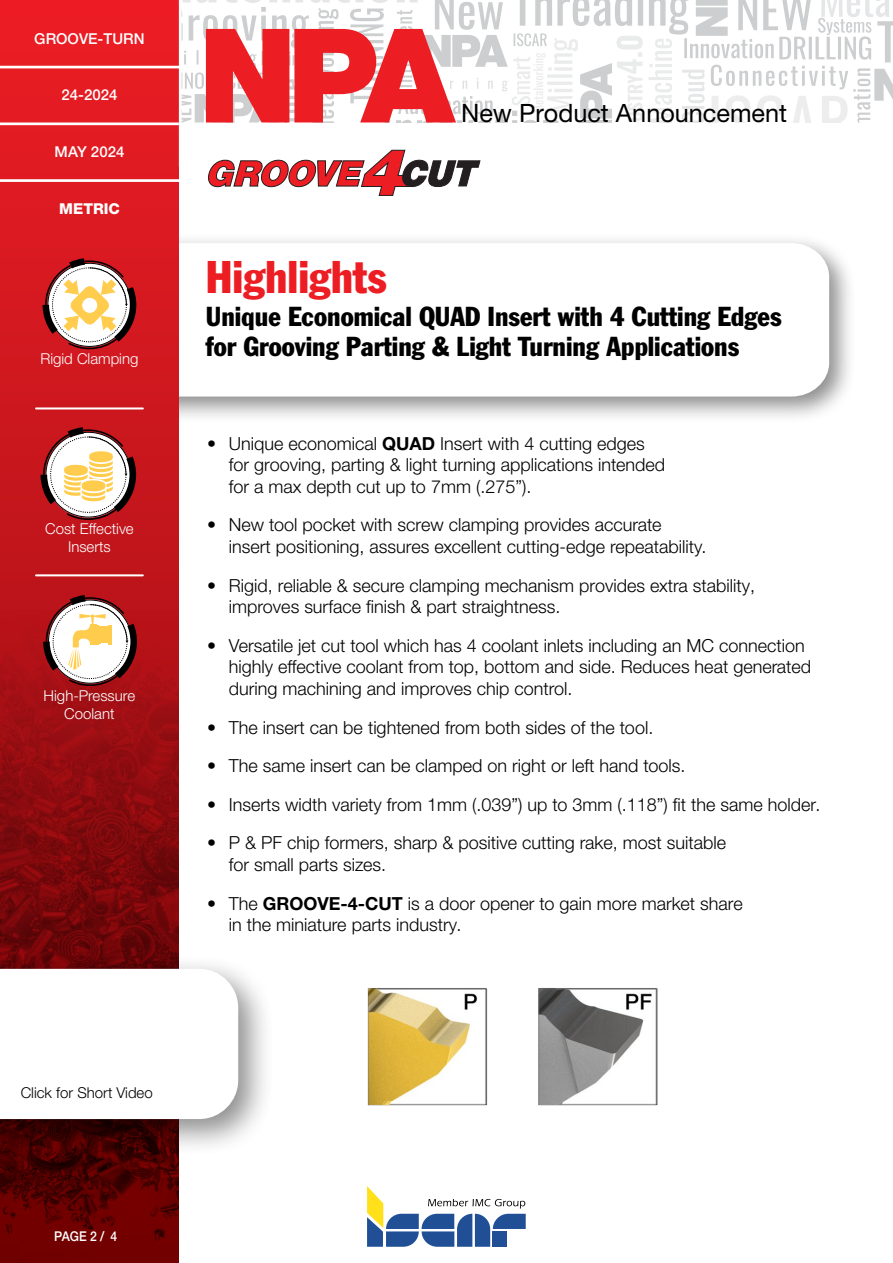
<style>
.page{position:relative;width:893px;height:1263px;background:#fff}
.page>*{position:absolute;margin:0;border:0;box-sizing:border-box;transform-origin:0 0}
.t1{font:condensed 45px "Franklin Gothic Std";color:#ed1d24}
.t2{font:condensed 27px/30px "Franklin Gothic Std";color:#000}
.t3{font:25.2px "Helvetica Neue LTW1 G";color:#000}
.t4{font:300 18px/21.6px "Helvetica Neue LTW1 G";color:#000}
.t5{font:300 15px/18px "Helvetica Neue LTW1 G";color:#fff;text-align:center}
.t6{font:500 15px "Helvetica Neue LTW1 G";color:#fff}
.t7{font:300 15px "Helvetica Neue LTW1 G";color:#000}
.t8{font:800 15px "Helvetica Neue LTW1 G";color:#fff}
.t9{font:500 13.5px "Helvetica Neue LTW1 G";color:#fff;scale:.9 1}
.s1{font-weight:700}
</style>
<div class="page">
<div style="left:0;top:233px;width:856px;height:191px;background:#000;opacity:.45"></div>
<svg style="left:179px;top:243px;width:650px;height:153px"></svg>
<img style="left:367px;top:988px;width:291px;height:118px">
<svg style="left:0;top:0;width:179px;height:606px;background:#d61920"></svg>
<img style="left:0;top:606px;width:179px;height:657px">
<svg style="left:367px;top:1186px;width:159px;height:61px"></svg>
<svg style="left:182px;top:0;width:711px;height:122px"></svg>
<hr style="left:0;top:66px;width:179px;height:2px;background:#fff">
<hr style="left:0;top:122px;width:179px;height:3px;background:#fff">
<hr style="left:0;top:179px;width:179px;height:3px;background:#fff">
<svg style="left:208px;top:150px;width:272px;height:46px"></svg>
<hr style="left:36px;top:574px;width:107px;height:2px;background:#fff">
<hr style="left:36px;top:407px;width:107px;height:2px;background:#fff">
<svg style="left:42px;top:594px;width:96px;height:93px"></svg>
<svg style="left:41px;top:427px;width:95px;height:93px"></svg>
<svg style="left:42px;top:257px;width:95px;height:93px"></svg>
<div style="left:0;top:954px;width:276px;height:202px;background:#000;opacity:.45"></div>
<svg style="left:0;top:969px;width:238px;height:150px"></svg>
<p class="t6" style="left:34px;top:29px;width:112px">GROOVE-TURN</p>
<p class="t6" style="left:62px;top:86px;width:57px">24-2024</p>
<p class="t6" style="left:55px;top:143px;width:71px">MAY 2024</p>
<p class="t8" style="left:59px;top:200px;width:62px">METRIC</p>
<p class="t5" style="left:40px;top:350px;width:100px">Rigid Clamping</p>
<p class="t5" style="left:45px;top:520px;width:90px">Cost Effective<br>Inserts</p>
<p class="t5" style="left:44px;top:686px;width:93px">High-Pressure<br>Coolant</p>
<h1 class="t1" style="left:206px;top:250px;width:182px">Highlights</h1>
<h3 class="t3" style="left:461px;top:98px;width:327px">New Product Announcement</h3>
<h2 class="t2" style="left:206px;top:301px;width:577px">Unique Economical QUAD Insert with 4 Cutting Edges for Grooving Parting &amp; Light Turning Applications</h2>
<p class="t4" style="left:229px;top:432px;width:438px;text-indent:-22px">• Unique economical <span class="s1">QUAD</span> Insert with 4 cutting edges for grooving, parting &amp; light turning applications intended for a max depth cut up to 7mm (.275”).</p>
<p class="t4" style="left:229px;top:514px;width:479px;text-indent:-22px">• New tool pocket with screw clamping provides accurate insert positioning, assures excellent cutting-edge repeatability.</p>
<p class="t4" style="left:229px;top:574px;width:528px;text-indent:-22px">• Rigid, reliable &amp; secure clamping mechanism provides extra stability, improves surface finish &amp; part straightness.</p>
<p class="t4" style="left:229px;top:634px;width:584px;text-indent:-22px">• Versatile jet cut tool which has 4 coolant inlets including an MC connection highly effective coolant from top, bottom and side. Reduces heat generated during machining and improves chip control.</p>
<p class="t4" style="left:207px;top:716px;width:448px">• The insert can be tightened from both sides of the tool.</p>
<p class="t4" style="left:207px;top:755px;width:480px">• The same insert can be clamped on right or left hand tools.</p>
<p class="t4" style="left:207px;top:793px;width:615px">• Inserts width variety from 1mm (.039”) up to 3mm (.118”) fit the same holder.</p>
<p class="t4" style="left:229px;top:832px;width:499px;text-indent:-22px">• P &amp; PF chip formers, sharp &amp; positive cutting rake, most suitable for small parts sizes.</p>
<p class="t4" style="left:229px;top:892px;width:515px;text-indent:-22px">• The <span class="s1">GROOVE-4-CUT</span> is a door opener to gain more market share in the miniature parts industry.</p>
<p class="t7" style="left:21px;top:1084px;width:134px">Click for Short Video</p>
<p class="t9" style="left:54px;top:1228px;width:71px">PAGE 2 / 4</p>
</div>
